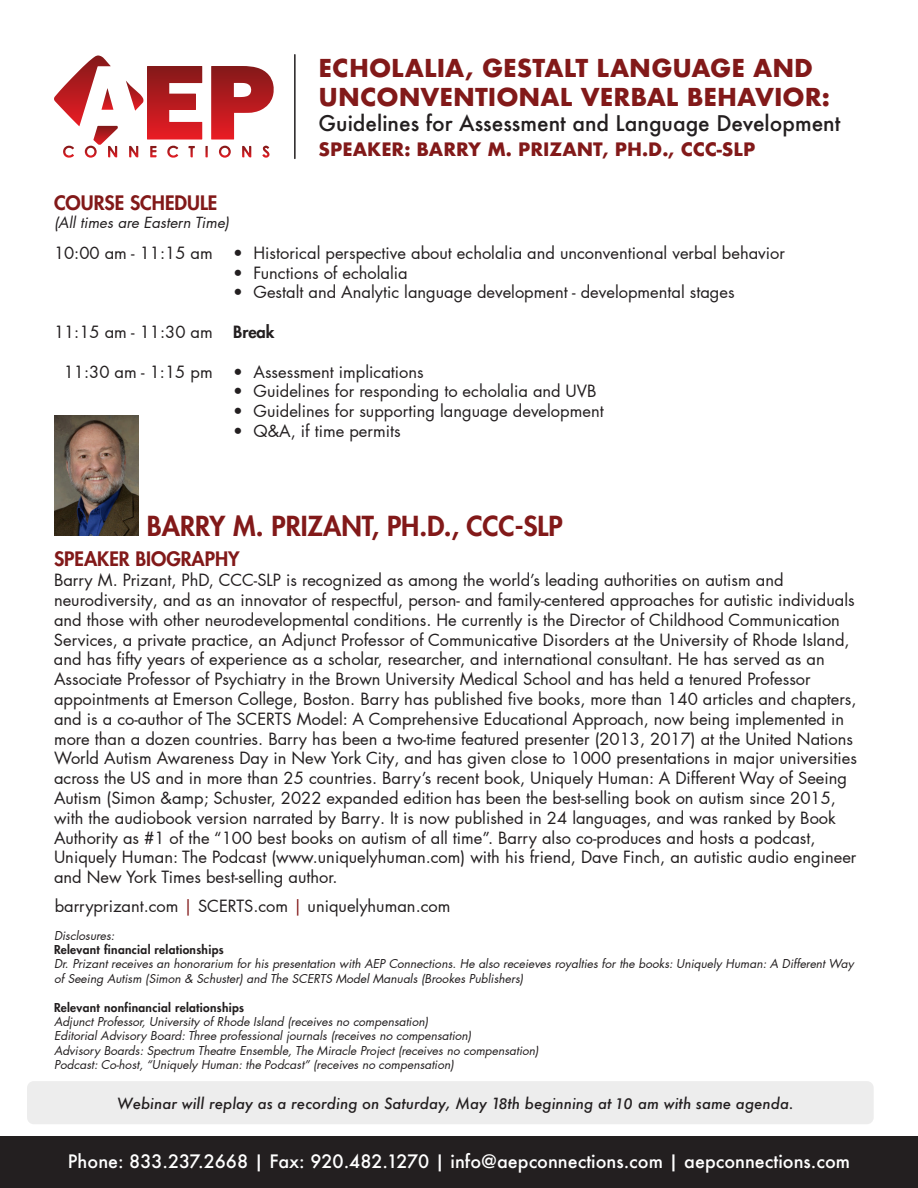
<style>
.page{position:relative;width:918px;height:1188px;background:#fff}
.page>*{position:absolute;margin:0;border:0;box-sizing:border-box;transform-origin:0 0}
.t1{font:800 27px "Futura LT Pro";color:#821919}
.t2{font:700 24px/28.8px "Futura";color:#821919}
.t3{font:500 21px "Futura";color:#231f20}
.t4{font:800 19.5px "Futura LT Pro";color:#821919}
.t5{font:500 18px "Futura";color:#fff}
.t6{font:700 18px "Futura";color:#821919}
.t7{font:16.5px/19.8px "Futura LT Pro";color:#231f20}
.t8{font:800 16.5px "Futura LT Pro";color:#231f20}
.t9{font:italic 500 15px "Futura";color:#231f20}
.t10{font:italic 15px "Futura LT Pro";color:#231f20}
.t11{font:italic 12px/14.4px "Futura LT Pro";color:#231f20}
.s1{color:#821919}
.s2{font-weight:800;font-style:normal}
.s3{font-family:"Futura BT"}
</style>
<div class="page">
<svg style="left:211px;top:66px;width:63px;height:74px"></svg>
<svg style="left:126px;top:66px;width:76px;height:74px"></svg>
<svg style="left:129px;top:146px;width:9px;height:12px"></svg>
<svg style="left:242px;top:146px;width:9px;height:12px"></svg>
<svg style="left:219px;top:146px;width:12px;height:12px"></svg>
<svg style="left:54px;top:56px;width:64px;height:102px"></svg>
<svg style="left:167px;top:146px;width:11px;height:12px"></svg>
<svg style="left:150px;top:146px;width:7px;height:11px"></svg>
<svg style="left:262px;top:146px;width:8px;height:12px"></svg>
<svg style="left:188px;top:146px;width:7px;height:11px"></svg>
<svg style="left:205px;top:146px;width:3px;height:12px"></svg>
<div style="left:0;top:1136px;width:918px;height:52px;background:#231f20"></div>
<hr style="left:294px;top:55px;width:2px;height:103px;background:#231f20">
<div style="left:27px;top:1081px;width:847px;height:43px;background:#ededed;border-radius:7px"></div>
<img style="left:54px;top:416px;width:84px;height:119px">
<p class="t2" style="left:319px;top:53px;width:513px">ECHOLALIA, GESTALT LANGUAGE AND<br>UNCONVENTIONAL VERBAL BEHAVIOR:</p>
<p class="t3" style="left:319px;top:109px;width:523px">Guidelines for Assessment and Language Development</p>
<p class="t6" style="left:319px;top:137px;width:438px">SPEAKER: BARRY M. PRIZANT, PH.D., CCC-SLP</p>
<p class="t4" style="left:54px;top:188px;width:165px">COURSE SCHEDULE</p>
<p class="t10" style="left:54px;top:213px;width:177px">(All times are Eastern Time)</p>
<p class="t7" style="left:54px;top:243px;width:160px">10:00 am - 11:15 am</p>
<p class="t7" style="left:233px;top:243px;width:553px">• Historical perspective about echolalia and unconventional verbal behavior</p>
<p class="t7" style="left:233px;top:262px;width:176px">• Functions of echolalia</p>
<p class="t7" style="left:233px;top:282px;width:503px">• Gestalt and Analytic language development - developmental stages</p>
<p class="t8" style="left:233px;top:319px;width:43px">Break</p>
<p class="t7" style="left:233px;top:361px;width:192px">• Assessment implications</p>
<p class="t7" style="left:233px;top:381px;width:365px">• Guidelines for responding to echolalia and UVB</p>
<p class="t7" style="left:233px;top:401px;width:372px">• Guidelines for supporting language development</p>
<p class="t7" style="left:233px;top:421px;width:169px">• Q&amp;A, if time permits</p>
<p class="t7" style="left:54px;top:322px;width:160px">11:15 am - 11:30 am</p>
<p class="t7" style="left:64px;top:361px;width:150px">11:30 am - 1:15 pm</p>
<p class="t1" style="left:147px;top:506px;width:417px">BARRY M. PRIZANT, PH.D., CCC-SLP</p>
<p class="t4" style="left:54px;top:544px;width:187px">SPEAKER BIOGRAPHY</p>
<p class="t7" style="left:54px;top:570px;width:804px">Barry M. Prizant, PhD, CCC-SLP is recognized as among the world’s leading authorities on autism and neurodiversity, and as an innovator of respectful, person- and family-centered approaches for autistic individuals and those with other neurodevelopmental conditions. He currently is the Director of Childhood Communication Services, a private practice, an Adjunct Professor of Communicative Disorders at the University of Rhode Island, and has fifty years of experience as a scholar, researcher, and international consultant. He has served as an Associate Professor of Psychiatry in the Brown University Medical School and has held a tenured Professor appointments at Emerson College, Boston. Barry has published five books, more than 140 articles and chapters, and is a co-author of The SCERTS Model: A Comprehensive Educational Approach, now being implemented in more than a dozen countries. Barry has been a two-time featured presenter (2013, 2017) at the United Nations World Autism Awareness Day in New York City, and has given close to 1000 presentations in major universities across the US and in more than 25 countries. Barry’s recent book, Uniquely Human: A Different Way of Seeing Autism (Simon &amp;amp; Schuster, 2022 expanded edition has been the best-selling book on autism since 2015, with the audiobook version narrated by Barry. It is now published in 24 languages, and was ranked by Book Authority as #1 of the “100 best books on autism of all time”. Barry also co-produces and hosts a podcast, Uniquely Human: The Podcast (www.uniquelyhuman.com) with his friend, Dave Finch, an autistic audio engineer and New York Times best-selling author.</p>
<p class="t7" style="left:55px;top:896px;width:397px">barryprizant.com <span class="s1">|</span> SCERTS.com <span class="s1">|</span> uniquelyhuman.com</p>
<p class="t11" style="left:54px;top:928px;width:801px">Disclosures:<br><span class="s2">Relevant financial relationships<br></span>Dr. Prizant receives an honorarium for his presentation with AEP Connections. He also receieves royalties for the books: Uniquely Human: A Different Way of Seeing Autism (Simon &amp; Schuster) and The SCERTS Model Manuals (Brookes Publishers)</p>
<p class="t11" style="left:54px;top:1000px;width:486px"><span class="s2">Relevant nonfinancial relationships<br></span>Adjunct Professor, University of Rhode Island (receives no compensation)<br>Editorial Advisory Board: Three professional journals (receives no compensation)<br>Advisory Boards: Spectrum Theatre Ensemble, The Miracle Project (receives no compensation)<br>Podcast: Co-host, “Uniquely Human: the Podcast” (receives no compensation)</p>
<p class="t9" style="left:117px;top:1093px;width:678px">Webinar will replay as a recording on Saturday, May 1<span class="s3">8</span>th beginning at <span class="s3">10</span> am with same agenda.</p>
<p class="t5" style="left:68px;top:1149px;width:784px">Phone: 833.237.2668 | Fax: 920.482.1270 | info@aepconnections.com | aepconnections.com</p>
</div>
